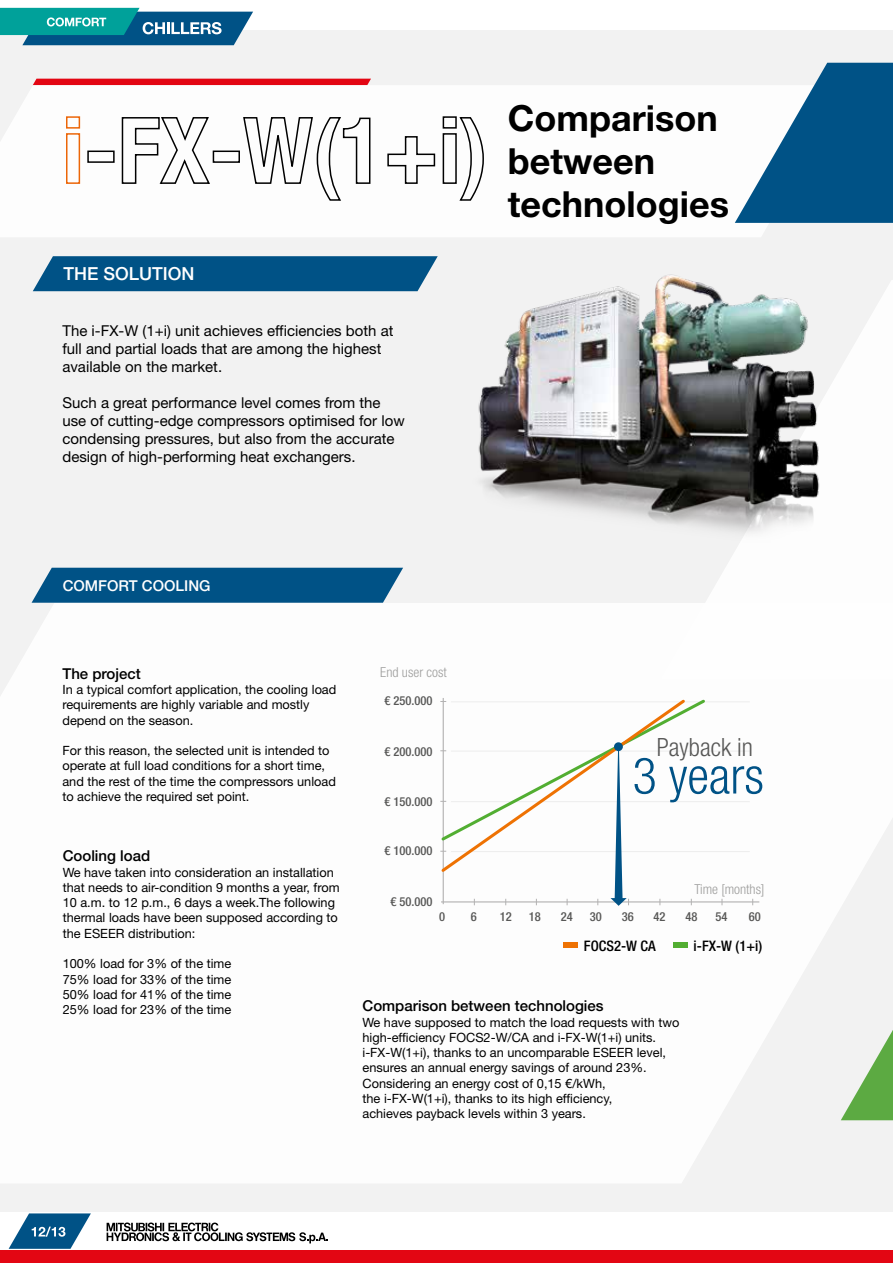
<style>
.page{position:relative;width:893px;height:1263px;background:#fff}
.page>*{position:absolute;margin:0;border:0;box-sizing:border-box;transform-origin:0 0}
.t1{font:300 condensed 50.25px "Helvetica Neue LT Std";color:#005286}
.t2{font:700 36px/43.2px "Helvetica Neue LT Std";color:#000}
.t3{font:300 condensed 25.2px "Helvetica Neue LT Std";color:#575756}
.t4{font:500 18px "Helvetica Neue LT Std";color:#fff}
.t5{font:15px/18px "Helvetica Neue LT Std";color:#000}
.t6{font:500 15px "Helvetica Neue LT Std";color:#000}
.t7{font:500 15px "Helvetica Neue LT Std";color:#fff}
.t8{font:500 condensed 14.55px "Helvetica Neue LT Std";color:#000}
.t9{font:300 condensed 13.65px "Helvetica Neue LT Std";color:#9d9d9c}
.t10{font:12.75px/15.3px "Helvetica Neue LT Std";color:#000}
.t11{font:500 condensed 12.45px "Helvetica Neue LT Std";color:#575756}
</style>
<div class="page">
<div style="left:0;top:30px;width:893px;height:1189px;background:#f2f2f2"></div>
<div style="left:0;top:1212px;width:893px;height:51px;background:#fff"></div>
<svg style="left:107px;top:1222px;width:221px;height:21px"></svg>
<svg style="left:0;top:8px;width:253px;height:37px;background:#2e8ca2"></svg>
<svg style="left:9px;top:1213px;width:82px;height:36px"></svg>
<div style="left:0;top:1250px;width:893px;height:13px;background:#e30613"></div>
<div style="left:33px;top:79px;width:338px;height:6px;background:#e30613"></div>
<div style="left:0;top:86px;width:768px;height:151px;background:#fdfdfd"></div>
<svg style="left:706px;top:280px;width:187px;height:323px;fill:#fdfdfd"></svg>
<div style="left:0;top:603px;width:893px;height:580px;background:#fdfdfd"></div>
<svg style="left:65px;top:116px;width:16px;height:69px"></svg>
<div style="left:87px;top:151px;width:28px;height:12px;border:2px solid #000"></div>
<svg style="left:121px;top:116px;width:90px;height:69px"></svg>
<div style="left:213px;top:151px;width:27px;height:12px;border:2px solid #000"></div>
<svg style="left:242px;top:116px;width:129px;height:85px"></svg>
<svg style="left:387px;top:135px;width:49px;height:50px"></svg>
<svg style="left:442px;top:116px;width:43px;height:85px"></svg>
<svg style="left:33px;top:256px;width:405px;height:35px;background:#0d5a8b"></svg>
<svg style="left:32px;top:568px;width:371px;height:35px;background:#0e5b8c"></svg>
<svg style="left:735px;top:63px;width:158px;height:160px"></svg>
<img style="left:478px;top:274px;width:362px;height:279px">
<svg style="left:841px;top:775px;width:52px;height:345px"></svg>
<hr style="left:441px;top:901px;width:318px;height:1px;background:#b3b2b2">
<hr style="left:451px;top:801px;width:299px;height:1px;background:#ededed">
<hr style="left:451px;top:751px;width:299px;height:1px;background:#ededed">
<hr style="left:451px;top:851px;width:299px;height:1px;background:#ededed">
<hr style="left:451px;top:701px;width:299px;height:1px;background:#ededed">
<svg style="left:439px;top:697px;width:269px;height:209px"></svg>
<div style="left:563px;top:942px;width:15px;height:6px;background:#ee7203"></div>
<div style="left:672px;top:942px;width:15px;height:6px;background:#52ae32"></div>
<h3 class="t4" style="left:64px;top:263px;width:133px">THE SOLUTION</h3>
<p class="t5" style="left:62px;top:321px;width:332px">The i-FX-W (1+i) unit achieves efficiencies both at full and partial loads that are among the highest available on the market.</p>
<p class="t5" style="left:62px;top:393px;width:344px">Such a great performance level comes from the use of cutting-edge compressors optimised for low condensing pressures, but also from the accurate design of high-performing heat exchangers.</p>
<p class="t7" style="left:63px;top:577px;width:149px">COMFORT COOLING</p>
<p class="t6" style="left:62px;top:664px;width:80px">The project</p>
<p class="t10" style="left:62px;top:681px;width:275px">In a typical comfort application, the cooling load requirements are highly variable and mostly depend on the season.</p>
<p class="t10" style="left:62px;top:743px;width:275px">For this reason, the selected unit is intended to operate at full load conditions for a short time, and the rest of the time the compressors unload to achieve the required set point.</p>
<p class="t9" style="left:380px;top:664px;width:68px">End user cost</p>
<p class="t11" style="left:384px;top:693px;width:50px">€ 250.000</p>
<p class="t11" style="left:384px;top:744px;width:50px">€ 200.000</p>
<p class="t11" style="left:384px;top:794px;width:50px">€ 150.000</p>
<h2 class="t2" style="left:508px;top:96px;width:223px">Comparison between technologies</h2>
<h3 class="t3" style="left:657px;top:732px;width:98px">Payback in</h3>
<h1 class="t1" style="left:633px;top:747px;width:133px">3 years</h1>
<p class="t6" style="left:63px;top:847px;width:89px">Cooling load</p>
<p class="t10" style="left:63px;top:864px;width:278px">We have taken into consideration an installation that needs to air-condition 9 months a year, from 10 a.m. to 12 p.m., 6 days a week.The following thermal loads have been supposed according to the ESEER distribution:</p>
<p class="t10" style="left:63px;top:956px;width:170px;text-align:justify">100% load for 3% of the time 75% load for 33% of the time 50% load for 41% of the time 25% load for 23% of the time</p>
<p class="t11" style="left:384px;top:843px;width:50px">€ 100.000</p>
<p class="t11" style="left:390px;top:894px;width:44px">€ 50.000</p>
<p class="t9" style="left:694px;top:881px;width:72px">Time [months]</p>
<p class="t11" style="left:439px;top:909px;width:8px">0</p>
<p class="t11" style="left:471px;top:909px;width:8px">6</p>
<p class="t11" style="left:500px;top:909px;width:14px">12</p>
<p class="t11" style="left:529px;top:909px;width:14px">18</p>
<p class="t11" style="left:561px;top:909px;width:14px">24</p>
<p class="t11" style="left:590px;top:909px;width:14px">30</p>
<p class="t11" style="left:622px;top:909px;width:14px">36</p>
<p class="t11" style="left:654px;top:909px;width:14px">42</p>
<p class="t11" style="left:686px;top:909px;width:14px">48</p>
<p class="t11" style="left:715px;top:909px;width:14px">54</p>
<p class="t11" style="left:749px;top:909px;width:14px">60</p>
<p class="t8" style="left:584px;top:937px;width:73px">FOCS2-W CA</p>
<p class="t8" style="left:694px;top:937px;width:70px">i-FX-W (1+i)</p>
<p class="t6" style="left:362px;top:997px;width:243px">Comparison between technologies</p>
<p class="t10" style="left:362px;top:1014px;width:318px">We have supposed to match the load requests with two high-efficiency FOCS2-W/CA and i-FX-W(1+i) units. i-FX-W(1+i), thanks to an uncomparable ESEER level, ensures an annual energy savings of around 23%.<br>Considering an energy cost of 0,15 €/kWh,<br>the i-FX-W(1+i), thanks to its high efficiency,<br>achieves payback levels within 3 years.</p>
</div>
